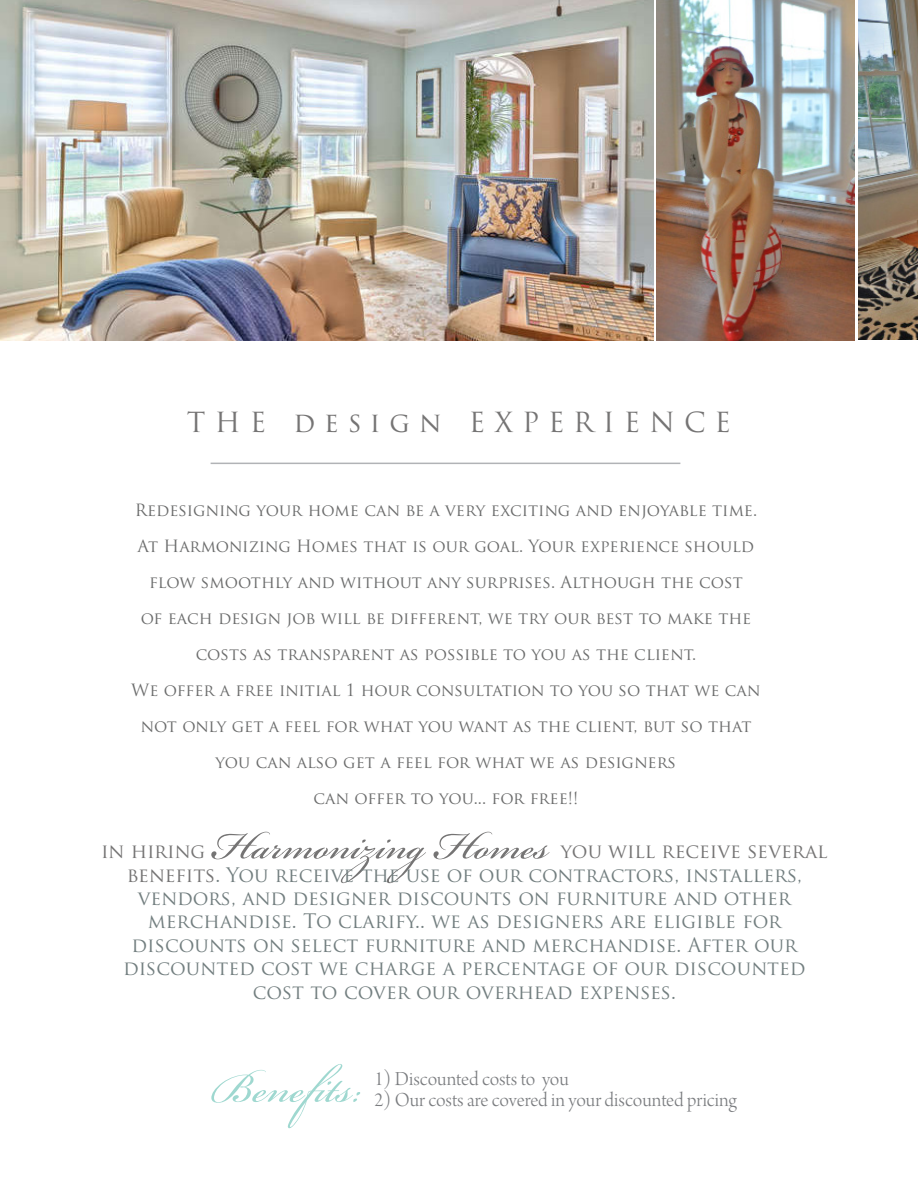
<style>
.page{position:relative;width:918px;height:1188px;background:#fff}
.page>*{position:absolute;margin:0;border:0;box-sizing:border-box;transform-origin:0 0}
.t1{font:66px "Bickham Script Pro";color:#9fd8d0}
.t2{font:61.5px "Bickham Script Pro";color:#757474}
.t3{font:27px "Trajan Pro 3";letter-spacing:.34em;color:#757474}
.t4{font:21px "Arno Pro Light Display";color:#7a7c7f}
.t5{font:19.5px/23.4px "Trajan Pro";color:#727e7f;text-align:center}
.t6{font:19.5px "Trajan Pro";color:#757474}
.t7{font:19.5px "Trajan Pro";letter-spacing:-.02em;color:#757474}
.t8{font:16.5px/36px "Trajan Pro";color:#6b6c6c;text-align:center}
.s1{color:#757474}
</style>
<div class="page">
<img style="left:0;top:0;width:653px;height:341px">
<img style="left:657px;top:0;width:198px;height:341px">
<img style="left:859px;top:0;width:59px;height:339px">
<hr style="left:211px;top:463px;width:469px;height:1px;background:#b1b3b6">
<p class="t3" style="left:187px;top:404px;width:546px">THE design EXPERIENCE</p>
<p class="t8" style="left:135px;top:492px;width:624px">Redesigning your home can be a very exciting and enjoyable time.<br>At Harmonizing Homes that is our goal. Your experience should flow smoothly and without any surprises. Although the cost<br>of each design job will be different, we try our best to make the costs as transparent as possible to you as the client.</p>
<p class="t8" style="left:131px;top:672px;width:631px">We offer a free initial 1 hour consultation to you so that we can not only get a feel for what you want as the client, but so that you can also get a feel for what we as designers</p>
<p class="t8" style="left:314px;top:780px;width:266px">can offer to you... for free!!</p>
<p class="t2" style="left:213px;top:801px;width:338px">Harmonizing Homes</p>
<p class="t6" style="left:561px;top:839px;width:268px">you will receive several</p>
<p class="t5" style="left:127px;top:863px;width:677px"><span class="s1">benefits</span>. You receive the use of our contractors, installers,</p>
<p class="t5" style="left:138px;top:886px;width:655px">vendors, and designer discounts on furniture and other</p>
<p class="t5" style="left:148px;top:909px;width:635px">merchandise. To clarify.. we as designers are eligible for</p>
<p class="t5" style="left:132px;top:933px;width:667px">discounts on select furniture and merchandise. After our</p>
<p class="t5" style="left:123px;top:956px;width:684px">discounted cost we charge a percentage of our discounted cost to cover our overhead expenses.</p>
<p class="t7" style="left:101px;top:839px;width:106px">in hiring</p>
<p class="t1" style="left:212px;top:1040px;width:153px">Benefits:</p>
<p class="t4" style="left:374px;top:1068px;width:196px">1) Discounted costs to you</p>
<p class="t4" style="left:374px;top:1089px;width:364px">2) Our costs are covered in your discounted pricing</p>
</div>
